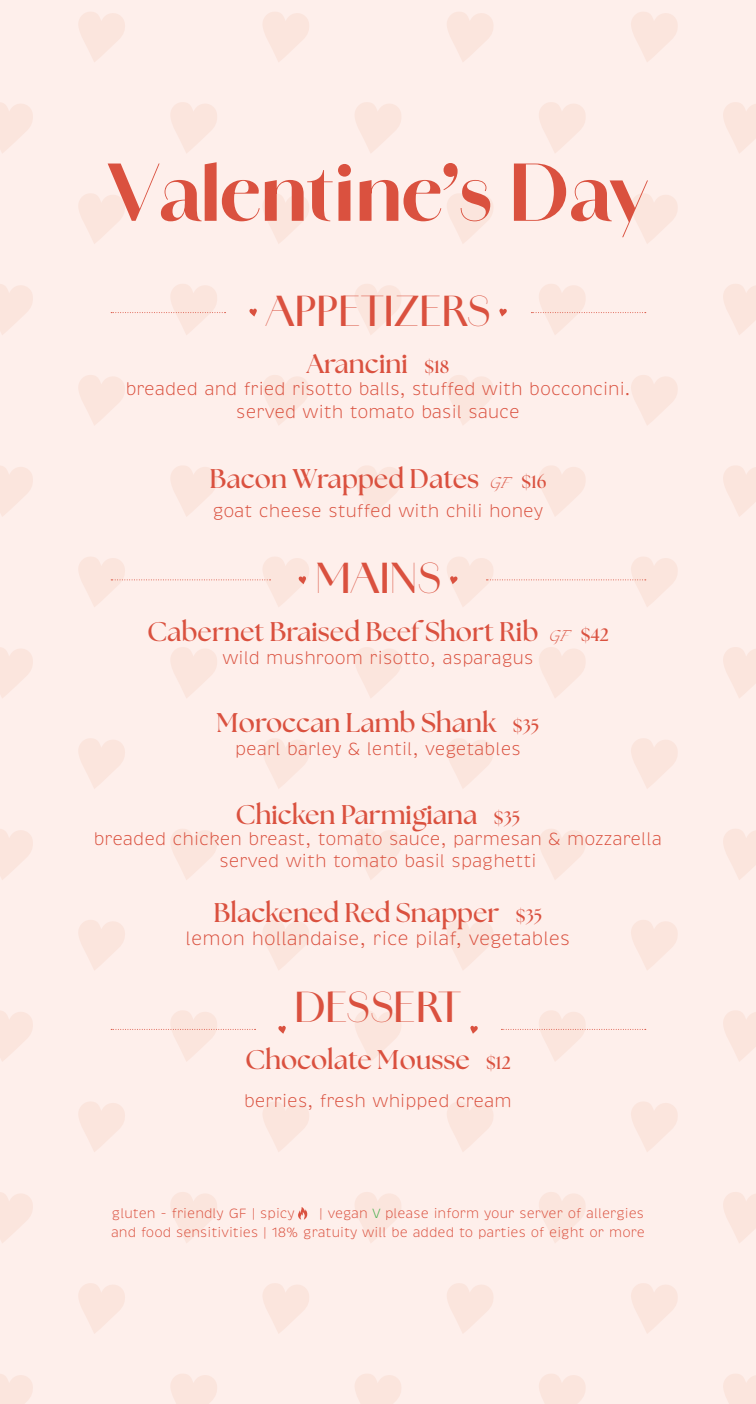
<style>
.page{position:relative;width:756px;height:1404px;background:#feefeb}
.page>*{position:absolute;margin:0;border:0;box-sizing:border-box;transform-origin:0 0}
.t1{font:700 75px "Amandine";color:#da513f}
.course{font:500 39.6px "Amandine";color:#da513f}
.dish_title{font:700 27px "The Seasons";color:#da513f}
.course-2{font:700 27px "The Seasons";color:#da513f}
.ingredients{font:300 19.05px "Brevia";color:#da513f}
.ingredients-2{font:300 18px "Brevia";color:#da513f}
.ingredients-3{font:300 13.65px/19.2px "Brevia";color:#da513f;text-align:right}
.s1{font-size:18px}
.s2{font-weight:300;font-style:italic;font-size:13.5px}
.s3{color:#40ae49}
</style>
<div class="page">
<svg style="left:0;top:103px;width:33px;height:50px"></svg>
<svg style="left:78px;top:12px;width:47px;height:50px"></svg>
<svg style="left:171px;top:102px;width:46px;height:51px"></svg>
<svg style="left:263px;top:12px;width:46px;height:50px"></svg>
<svg style="left:355px;top:102px;width:46px;height:51px"></svg>
<svg style="left:447px;top:12px;width:46px;height:50px"></svg>
<svg style="left:539px;top:102px;width:46px;height:51px"></svg>
<svg style="left:631px;top:12px;width:47px;height:50px"></svg>
<svg style="left:723px;top:102px;width:33px;height:51px"></svg>
<svg style="left:0;top:284px;width:33px;height:51px"></svg>
<svg style="left:78px;top:194px;width:47px;height:50px"></svg>
<svg style="left:263px;top:194px;width:46px;height:50px"></svg>
<svg style="left:355px;top:284px;width:46px;height:51px"></svg>
<svg style="left:447px;top:194px;width:46px;height:49px"></svg>
<svg style="left:631px;top:194px;width:47px;height:50px"></svg>
<svg style="left:723px;top:284px;width:33px;height:51px"></svg>
<svg style="left:0;top:466px;width:33px;height:50px"></svg>
<svg style="left:78px;top:375px;width:47px;height:50px"></svg>
<svg style="left:171px;top:466px;width:46px;height:50px"></svg>
<svg style="left:263px;top:375px;width:46px;height:50px"></svg>
<svg style="left:355px;top:466px;width:46px;height:50px"></svg>
<svg style="left:447px;top:375px;width:46px;height:50px"></svg>
<svg style="left:539px;top:466px;width:46px;height:50px"></svg>
<svg style="left:631px;top:375px;width:47px;height:50px"></svg>
<svg style="left:723px;top:466px;width:33px;height:50px"></svg>
<svg style="left:0;top:647px;width:33px;height:51px"></svg>
<svg style="left:171px;top:647px;width:46px;height:51px"></svg>
<svg style="left:355px;top:647px;width:46px;height:51px"></svg>
<svg style="left:539px;top:647px;width:46px;height:51px"></svg>
<svg style="left:723px;top:647px;width:33px;height:51px"></svg>
<svg style="left:0;top:829px;width:33px;height:51px"></svg>
<svg style="left:78px;top:738px;width:47px;height:51px"></svg>
<svg style="left:171px;top:829px;width:46px;height:51px"></svg>
<svg style="left:263px;top:738px;width:46px;height:50px"></svg>
<svg style="left:355px;top:829px;width:46px;height:50px"></svg>
<svg style="left:447px;top:738px;width:46px;height:50px"></svg>
<svg style="left:539px;top:829px;width:46px;height:51px"></svg>
<svg style="left:631px;top:738px;width:47px;height:50px"></svg>
<svg style="left:723px;top:829px;width:33px;height:51px"></svg>
<svg style="left:0;top:1011px;width:33px;height:50px"></svg>
<svg style="left:78px;top:920px;width:47px;height:50px"></svg>
<svg style="left:263px;top:920px;width:46px;height:50px"></svg>
<svg style="left:355px;top:1011px;width:46px;height:50px"></svg>
<svg style="left:447px;top:920px;width:46px;height:50px"></svg>
<svg style="left:631px;top:920px;width:47px;height:50px"></svg>
<svg style="left:723px;top:1011px;width:33px;height:50px"></svg>
<svg style="left:0;top:1192px;width:33px;height:51px"></svg>
<svg style="left:78px;top:1102px;width:47px;height:50px"></svg>
<svg style="left:171px;top:1192px;width:46px;height:51px"></svg>
<svg style="left:263px;top:1102px;width:46px;height:50px"></svg>
<svg style="left:355px;top:1192px;width:46px;height:51px"></svg>
<svg style="left:447px;top:1102px;width:46px;height:50px"></svg>
<svg style="left:539px;top:1192px;width:46px;height:51px"></svg>
<svg style="left:631px;top:1102px;width:47px;height:50px"></svg>
<svg style="left:723px;top:1192px;width:33px;height:51px"></svg>
<svg style="left:0;top:1374px;width:33px;height:30px"></svg>
<svg style="left:78px;top:1283px;width:47px;height:50px"></svg>
<svg style="left:171px;top:1374px;width:46px;height:30px"></svg>
<svg style="left:263px;top:1283px;width:46px;height:50px"></svg>
<svg style="left:355px;top:1374px;width:46px;height:30px"></svg>
<svg style="left:447px;top:1283px;width:46px;height:50px"></svg>
<svg style="left:539px;top:1374px;width:46px;height:30px"></svg>
<svg style="left:631px;top:1283px;width:47px;height:50px"></svg>
<svg style="left:723px;top:1374px;width:33px;height:30px"></svg>
<svg style="left:298px;top:1207px;width:10px;height:13px"></svg>
<svg style="left:470px;top:1026px;width:8px;height:8px"></svg>
<svg style="left:499px;top:309px;width:8px;height:8px"></svg>
<svg style="left:278px;top:1026px;width:8px;height:8px"></svg>
<svg style="left:249px;top:309px;width:8px;height:8px"></svg>
<svg style="left:111px;top:284px;width:115px;height:51px"></svg>
<svg style="left:531px;top:284px;width:115px;height:51px"></svg>
<svg style="left:78px;top:557px;width:231px;height:50px"></svg>
<svg style="left:447px;top:557px;width:231px;height:50px"></svg>
<svg style="left:501px;top:1011px;width:145px;height:50px"></svg>
<svg style="left:111px;top:1011px;width:145px;height:50px"></svg>
<p class="t1" style="left:108px;top:138px;width:541px">Valentine’s Day</p>
<p class="course" style="left:266px;top:282px;width:226px">APPETIZERS</p>
<p class="dish_title" style="left:307px;top:346px;width:144px">Arancini <span class="s1">$18</span></p>
<p class="ingredients-2" style="left:126px;top:378px;width:506px">breaded and fried risotto balls, stuffed with bocconcini.</p>
<p class="ingredients-2" style="left:236px;top:401px;width:285px">served with tomato basil sauce</p>
<p class="dish_title" style="left:209px;top:461px;width:339px">Bacon Wrapped Dates <span class="s2">GF</span> <span class="s1">$16</span></p>
<p class="ingredients-2" style="left:213px;top:500px;width:332px">goat cheese stuffed with chili honey</p>
<p class="course" style="left:315px;top:550px;width:127px">MAINS</p>
<p class="dish_title" style="left:147px;top:613px;width:463px">Cabernet Braised Beef Short Rib <span class="s2">GF</span> <span class="s1">$42</span></p>
<p class="ingredients-2" style="left:222px;top:647px;width:313px">wild mushroom risotto, asparagus</p>
<p class="dish_title" style="left:216px;top:705px;width:325px">Moroccan Lamb Shank <span class="s1">$35</span></p>
<p class="ingredients-2" style="left:235px;top:738px;width:287px">pearl barley &amp; lentil, vegetables</p>
<p class="dish_title" style="left:236px;top:796px;width:286px">Chicken Parmigiana <span class="s1">$35</span></p>
<p class="ingredients-2" style="left:94px;top:828px;width:570px">breaded chicken breast, tomato sauce, parmesan &amp; mozzarella</p>
<p class="ingredients-2" style="left:219px;top:850px;width:319px">served with tomato basil spaghetti</p>
<p class="dish_title" style="left:213px;top:895px;width:331px">Blackened Red Snapper <span class="s1">$35</span></p>
<p class="ingredients" style="left:186px;top:927px;width:386px">lemon hollandaise, rice pilaf, vegetables</p>
<p class="course" style="left:295px;top:978px;width:168px">DESSERT</p>
<p class="course-2" style="left:245px;top:1042px;width:267px">Chocolate Mousse <span class="s1">$12</span></p>
<p class="ingredients-2" style="left:244px;top:1090px;width:269px">berries, fresh whipped cream</p>
<p class="ingredients-3" style="left:111px;top:1204px;width:535px">| vegan <span class="s3">V</span> please inform your server of allergies<br>and food sensitivities | 18% gratuity will be added to parties of eight or more</p>
<p class="ingredients-3" style="left:112px;top:1204px;width:184px">gluten - friendly GF | spicy</p>
</div>
